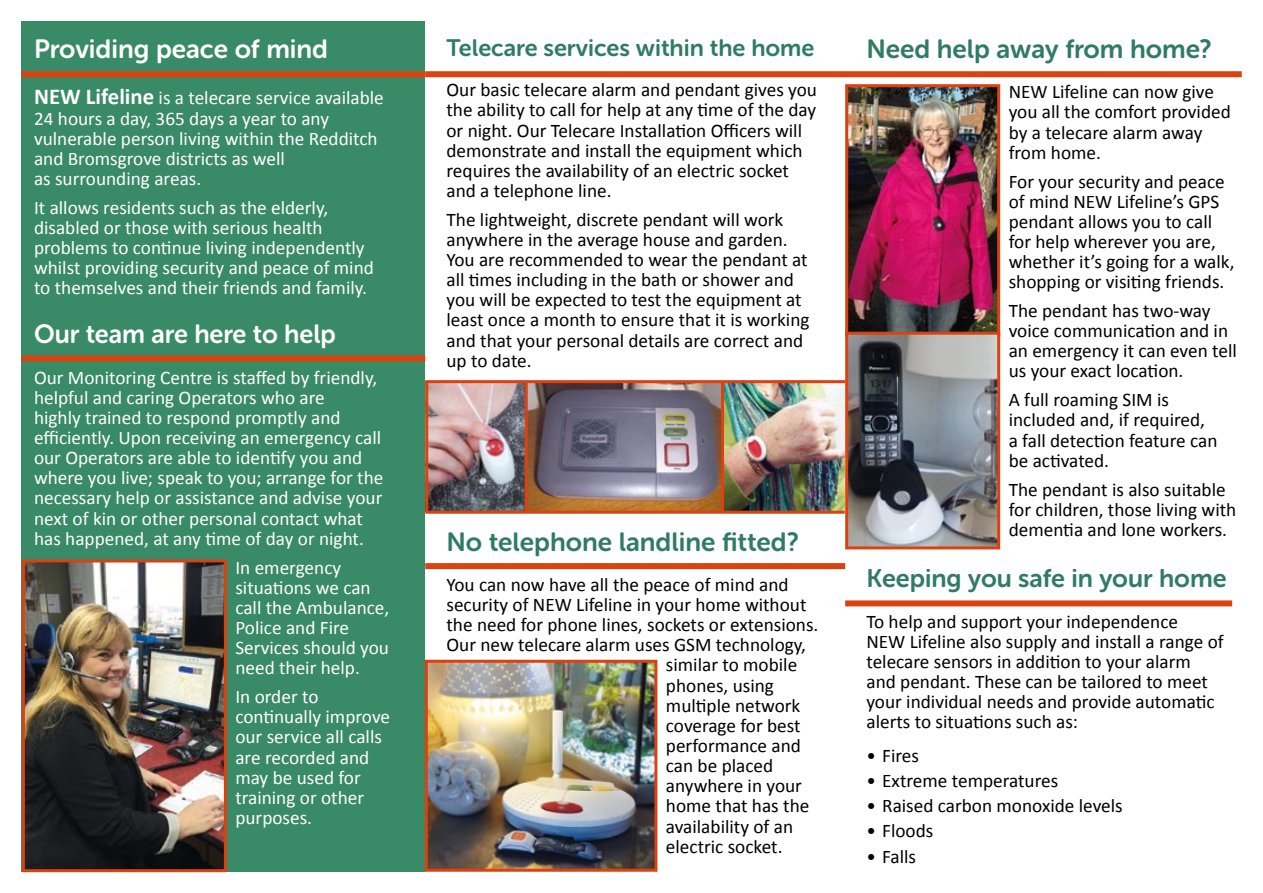
<style>
.page{position:relative;width:1263px;height:893px;background:#fff}
.page>*{position:absolute;margin:0;border:0;box-sizing:border-box;transform-origin:0 0}
.t1{font:26.25px "Museo Sans Rounded 700";color:#2f7b64}
.t2{font:26.25px "Museo Sans Rounded 700";color:#fff}
.t3{font:25.35px "Museo Sans Rounded 700";color:#2f7b64}
.t4{font:23.7px "Museo Sans Rounded 700";color:#2f7b64}
.t5{font:19.2px/20.1px "Calibri";color:#000}
.t6{font:19.2px/20.1px "Calibri";color:#fff}
.s1{font-weight:700;font-size:22.8px}
</style>
<div class="page">
<div style="left:21px;top:21px;width:404px;height:851px;background:#398a66"></div>
<img style="left:428px;top:383px;width:417px;height:128px">
<div style="left:425px;top:71px;width:420px;height:6px;background:#dc4110"></div>
<div style="left:21px;top:355px;width:404px;height:6px;background:#dc4110"></div>
<div style="left:21px;top:71px;width:404px;height:6px;background:#dc4110"></div>
<img style="left:26px;top:563px;width:197px;height:305px">
<div style="left:22px;top:559px;width:205px;height:313px;border:3px solid #dc4110"></div>
<img style="left:429px;top:664px;width:224px;height:204px">
<div style="left:425px;top:660px;width:232px;height:212px;border:3px solid #dc4110"></div>
<div style="left:425px;top:563px;width:420px;height:6px;background:#dc4110"></div>
<div style="left:845px;top:71px;width:397px;height:6px;background:#dc4110"></div>
<img style="left:849px;top:88px;width:147px;height:244px">
<div style="left:845px;top:84px;width:155px;height:253px;border:3px solid #dc4110"></div>
<img style="left:849px;top:336px;width:147px;height:209px">
<div style="left:845px;top:332px;width:155px;height:217px;border:3px solid #dc4110"></div>
<div style="left:845px;top:600px;width:387px;height:6px;background:#dc4110"></div>
<hr style="left:425px;top:511px;width:420px;height:3px;background:#dc4110">
<hr style="left:425px;top:380px;width:420px;height:3px;background:#dc4110">
<hr style="left:721px;top:381px;width:3px;height:131px;background:#dc4110">
<hr style="left:525px;top:382px;width:3px;height:131px;background:#dc4110">
<hr style="left:425px;top:381px;width:3px;height:131px;background:#dc4110">
<h1 class="t2" style="left:34px;top:34px;width:296px">Providing peace of mind</h1>
<p class="t6" style="left:34px;top:88px;width:351px"><span class="s1">NEW Lifeline</span> is a telecare service available 24 hours a day, 365 days a year to any vulnerable person living within the Redditch and Bromsgrove districts as well<br>as surrounding areas.</p>
<p class="t6" style="left:34px;top:197px;width:341px">It allows residents such as the elderly, disabled or those with serious health problems to continue living independently whilst providing security and peace of mind to themselves and their friends and family.</p>
<h1 class="t2" style="left:34px;top:320px;width:303px">Our team are here to help</h1>
<p class="t6" style="left:34px;top:367px;width:351px">Our Monitoring Centre is staffed by friendly, helpful and caring Operators who are<br>highly trained to respond promptly and efficiently. Upon receiving an emergency call our Operators are able to identify you and where you live; speak to you; arrange for the necessary help or assistance and advise your next of kin or other personal contact what has happened, at any time of day or night.</p>
<p class="t6" style="left:235px;top:557px;width:155px">In emergency situations we can call the Ambulance,<br>Police and Fire<br>Services should you need their help.</p>
<p class="t6" style="left:235px;top:687px;width:156px">In order to continually improve our service all calls are recorded and may be used for training or other purposes.</p>
<p class="t4" style="left:446px;top:35px;width:369px">Telecare services within the home</p>
<p class="t5" style="left:446px;top:80px;width:372px">Our basic telecare alarm and pendant gives you the ability to call for help at any time of the day or night. Our Telecare Installation Officers will demonstrate and install the equipment which requires the availability of an electric socket and a telephone line.</p>
<p class="t5" style="left:446px;top:209px;width:364px">The lightweight, discrete pendant will work anywhere in the average house and garden.<br>You are recommended to wear the pendant at all times including in the bath or shower and you will be expected to test the equipment at least once a month to ensure that it is working and that your personal details are correct and up to date.</p>
<h1 class="t1" style="left:446px;top:527px;width:354px">No telephone landline fitted?</h1>
<p class="t5" style="left:446px;top:575px;width:344px">You can now have all the peace of mind and</p>
<p class="t5" style="left:446px;top:595px;width:361px">security of NEW Lifeline in your home without</p>
<p class="t5" style="left:446px;top:615px;width:373px">the need for phone lines, sockets or extensions.</p>
<p class="t5" style="left:446px;top:635px;width:361px">Our new telecare alarm uses GSM technology,</p>
<p class="t5" style="left:666px;top:655px;width:133px">similar to mobile</p>
<p class="t5" style="left:666px;top:675px;width:110px">phones, using</p>
<p class="t5" style="left:666px;top:695px;width:136px">multiple network</p>
<p class="t5" style="left:666px;top:715px;width:136px">coverage for best</p>
<p class="t5" style="left:666px;top:736px;width:137px">performance and</p>
<p class="t5" style="left:666px;top:756px;width:109px">can be placed</p>
<p class="t5" style="left:666px;top:776px;width:138px">anywhere in your</p>
<p class="t5" style="left:666px;top:796px;width:145px">home that has the</p>
<p class="t5" style="left:666px;top:816px;width:129px">availability of an</p>
<p class="t5" style="left:666px;top:836px;width:118px">electric socket.</p>
<h1 class="t1" style="left:866px;top:34px;width:347px">Need help away from home?</h1>
<p class="t5" style="left:1009px;top:82px;width:224px">NEW Lifeline can now give you all the comfort provided by a telecare alarm away from home.</p>
<p class="t5" style="left:1009px;top:171px;width:227px">For your security and peace of mind NEW Lifeline’s GPS pendant allows you to call for help wherever you are, whether it’s going for a walk, shopping or visiting friends.</p>
<p class="t5" style="left:1009px;top:301px;width:230px">The pendant has two-way voice communication and in an emergency it can even tell us your exact location.</p>
<p class="t5" style="left:1009px;top:390px;width:210px">A full roaming SIM is included and, if required, a fall detection feature can be activated.</p>
<p class="t5" style="left:1009px;top:479px;width:229px">The pendant is also suitable for children, those living with dementia and lone workers.</p>
<h2 class="t3" style="left:866px;top:564px;width:362px">Keeping you safe in your home</h2>
<p class="t5" style="left:866px;top:611px;width:359px">To help and support your independence<br>NEW Lifeline also supply and install a range of telecare sensors in addition to your alarm and pendant. These can be tailored to meet your individual needs and provide automatic alerts to situations such as:</p>
<p class="t5" style="left:866px;top:746px;width:54px">• Fires</p>
<p class="t5" style="left:866px;top:771px;width:193px">• Extreme temperatures</p>
<p class="t5" style="left:866px;top:796px;width:258px">• Raised carbon monoxide levels</p>
<p class="t5" style="left:866px;top:821px;width:68px">• Floods</p>
<p class="t5" style="left:866px;top:846px;width:51px">• Falls</p>
</div>
